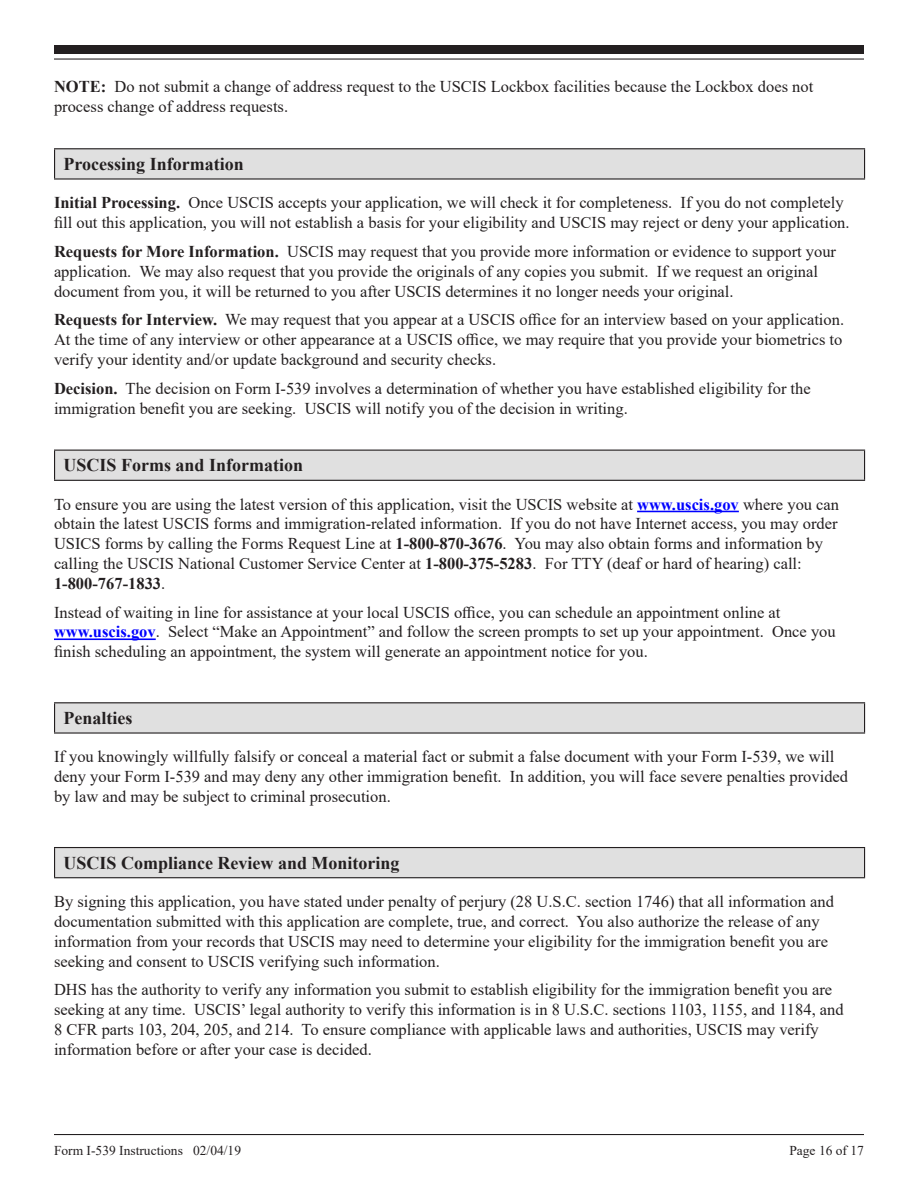
<style>
.page{position:relative;width:918px;height:1188px;background:#fff}
.page>*{position:absolute;margin:0;border:0;box-sizing:border-box;transform-origin:0 0}
.Section_Heading{font:700 18px "Times New Roman";color:#231f20}
.Body_1{font:16.5px/19.8px "Times New Roman";color:#231f20}
.t1{font:13.5px "Times New Roman";color:#231f20}
.s1{font-weight:700}
.s2{font-weight:700;color:#00f}
</style>
<div class="page">
<hr style="left:54px;top:1134px;width:810px;height:1px;background:#231f20">
<div style="left:54px;top:45px;width:810px;height:9px;background:#231f20"></div>
<hr style="left:54px;top:58px;width:810px;height:2px;background:#231f20">
<hr style="left:637px;top:511px;width:102px;height:1px;background:#00f">
<hr style="left:54px;top:638px;width:102px;height:2px;background:#00f">
<div style="left:55px;top:149px;width:810px;height:30px;background:#e0e0e0"></div>
<hr style="left:54px;top:148px;width:811px;height:1px;background:#231f20">
<svg style="left:54px;top:149px;width:1px;height:29px"></svg>
<svg style="left:864px;top:149px;width:1px;height:29px"></svg>
<hr style="left:54px;top:178px;width:811px;height:2px;background:#231f20">
<div style="left:55px;top:450px;width:810px;height:30px;background:#e0e0e0"></div>
<hr style="left:54px;top:450px;width:811px;height:1px;background:#231f20">
<svg style="left:54px;top:451px;width:1px;height:29px"></svg>
<svg style="left:864px;top:451px;width:1px;height:29px"></svg>
<hr style="left:54px;top:480px;width:811px;height:1px;background:#231f20">
<div style="left:55px;top:703px;width:810px;height:30px;background:#e0e0e0"></div>
<hr style="left:54px;top:702px;width:811px;height:1px;background:#231f20">
<svg style="left:54px;top:703px;width:1px;height:29px"></svg>
<svg style="left:864px;top:703px;width:1px;height:29px"></svg>
<hr style="left:54px;top:732px;width:811px;height:2px;background:#231f20">
<div style="left:55px;top:848px;width:810px;height:30px;background:#e0e0e0"></div>
<hr style="left:54px;top:847px;width:811px;height:1px;background:#231f20">
<svg style="left:54px;top:848px;width:1px;height:29px"></svg>
<svg style="left:864px;top:848px;width:1px;height:29px"></svg>
<hr style="left:54px;top:877px;width:811px;height:1px;background:#231f20">
<p class="Body_1" style="left:54px;top:76px;width:761px"><span class="s1">NOTE:</span> Do not submit a change of address request to the USCIS Lockbox facilities because the Lockbox does not process change of address requests.</p>
<h2 class="Section_Heading" style="left:64px;top:151px;width:182px">Processing Information</h2>
<p class="Body_1" style="left:54px;top:192px;width:797px"><span class="s1">Initial Processing.</span> Once USCIS accepts your application, we will check it for completeness. If you do not completely fill out this application, you will not establish a basis for your eligibility and USCIS may reject or deny your application.</p>
<p class="Body_1" style="left:54px;top:241px;width:784px"><span class="s1">Requests for More Information.</span> USCIS may request that you provide more information or evidence to support your application. We may also request that you provide the originals of any copies you submit. If we request an original document from you, it will be returned to you after USCIS determines it no longer needs your original.</p>
<p class="Body_1" style="left:54px;top:309px;width:792px;text-align:justify"><span class="s1">Requests for Interview.</span> We may request that you appear at a USCIS office for an interview based on your application.<br>At the time of any interview or other appearance at a USCIS office, we may require that you provide your biometrics to verify your identity and/or update background and security checks.</p>
<p class="Body_1" style="left:54px;top:378px;width:758px"><span class="s1">Decision.</span> The decision on Form I-539 involves a determination of whether you have established eligibility for the immigration benefit you are seeking. USCIS will notify you of the decision in writing.</p>
<h2 class="Section_Heading" style="left:64px;top:452px;width:241px">USCIS Forms and Information</h2>
<p class="Body_1" style="left:54px;top:494px;width:787px">To ensure you are using the latest version of this application, visit the USCIS website at <span class="s2">www.uscis.gov</span> where you can obtain the latest USCIS forms and immigration-related information. If you do not have Internet access, you may order USICS forms by calling the Forms Request Line at <span class="s1">1-800-870-3676</span>. You may also obtain forms and information by calling the USCIS National Customer Service Center at <span class="s1">1-800-375-5283</span>. For TTY (deaf or hard of hearing) call:<br><span class="s1">1-800-767-1833</span>.</p>
<p class="Body_1" style="left:54px;top:602px;width:783px">Instead of waiting in line for assistance at your local USCIS office, you can schedule an appointment online at <span class="s2">www.uscis.gov</span>. Select “Make an Appointment” and follow the screen prompts to set up your appointment. Once you finish scheduling an appointment, the system will generate an appointment notice for you.</p>
<h2 class="Section_Heading" style="left:64px;top:705px;width:70px">Penalties</h2>
<p class="Body_1" style="left:54px;top:746px;width:796px">If you knowingly willfully falsify or conceal a material fact or submit a false document with your Form I-539, we will deny your Form I-539 and may deny any other immigration benefit. In addition, you will face severe penalties provided by law and may be subject to criminal prosecution.</p>
<h2 class="Section_Heading" style="left:64px;top:850px;width:338px">USCIS Compliance Review and Monitoring</h2>
<p class="Body_1" style="left:54px;top:891px;width:782px">By signing this application, you have stated under penalty of perjury (28 U.S.C. section 1746) that all information and documentation submitted with this application are complete, true, and correct. You also authorize the release of any information from your records that USCIS may need to determine your eligibility for the immigration benefit you are seeking and consent to USCIS verifying such information.</p>
<p class="Body_1" style="left:54px;top:979px;width:791px">DHS has the authority to verify any information you submit to establish eligibility for the immigration benefit you are seeking at any time. USCIS’ legal authority to verify this information is in 8 U.S.C. sections 1103, 1155, and 1184, and 8 CFR parts 103, 204, 205, and 214. To ensure compliance with applicable laws and authorities, USCIS may verify information before or after your case is decided.</p>
<p class="t1" style="left:54px;top:1141px;width:189px">Form I-539 Instructions 02/04/19</p>
<p class="t1" style="left:789px;top:1141px;width:76px">Page 16 of 17</p>
</div>
